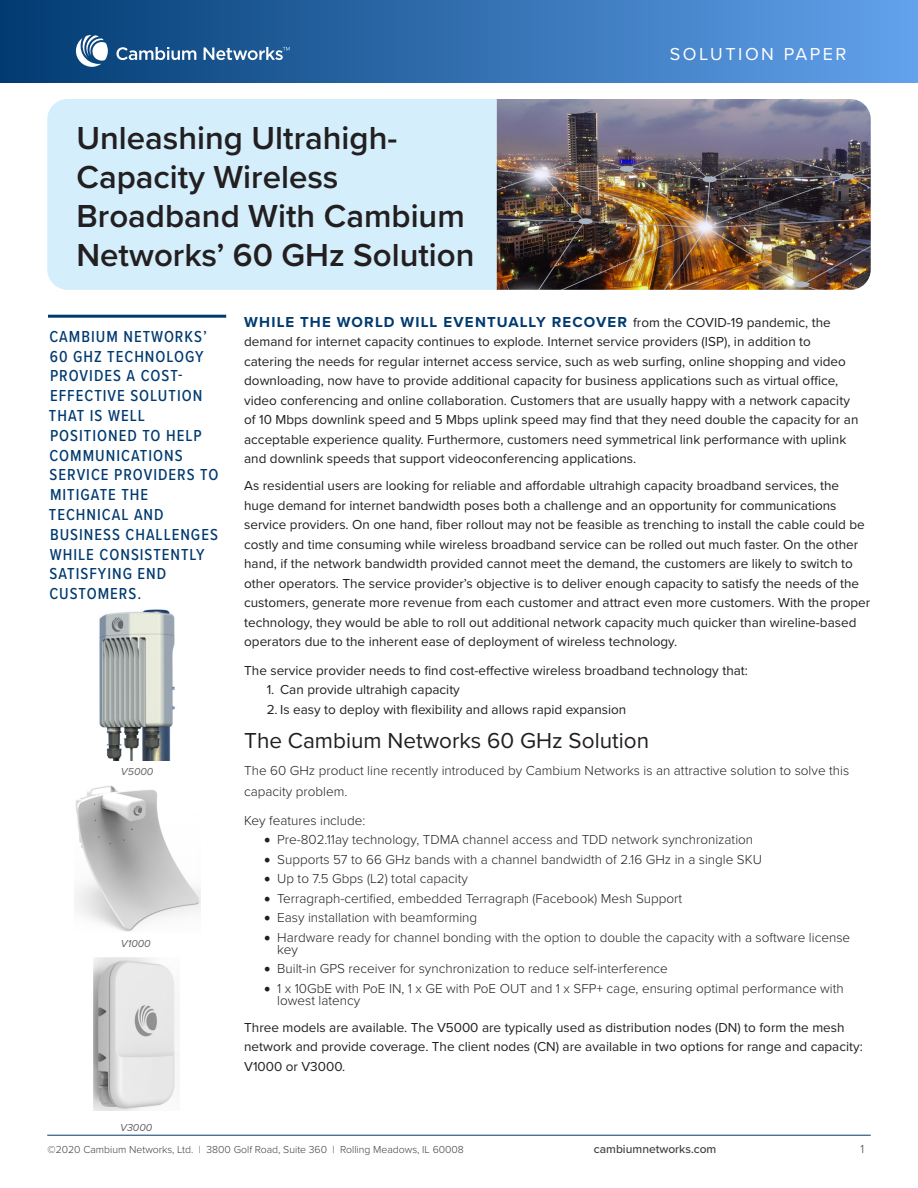
<style>
.page{position:relative;width:918px;height:1188px;background:#fff}
.page>*{position:absolute;margin:0;border:0;box-sizing:border-box;transform-origin:0 0}
.t1{font:600 33px/39px "Proxima Nova";color:#231f20}
.t2{font:22.5px "Proxima Nova";color:#231f20}
.t3{font:18px "Proxima Nova";letter-spacing:.14em;color:#fff}
.t4{font:500 16.5px/19.8px "Proxima Nova Cond";letter-spacing:.06em;color:#003a70}
.t5{font:700 15px "Proxima Nova";letter-spacing:.08em;color:#003a70}
.t6{font:13.5px/19.5px "Proxima Nova";color:#231f20}
.t7{font:300 13.5px/12px "Proxima Nova";color:#231f20}
.t8{font:500 12px "Proxima Nova";color:#3e3e3f}
.t9{font:300 12px "Proxima Nova";color:#3e3e3f}
.t10{font:300 10.5px "Proxima Nova";color:#3e3e3f}
.t11{font:italic 10.5px "Proxima Nova";color:#636366}
.s1{font-weight:400;font-size:13.5px;color:#231f20}
.s2{font-family:"Minion Pro";font-weight:400;font-size:18px}
</style>
<div class="page">
<hr style="left:47px;top:1135px;width:824px;height:1px;background:#003a70">
<div style="left:0;top:0;width:918px;height:82px;background:linear-gradient(to right,#013b71,#63a2ec)"></div>
<svg style="left:116px;top:47px;width:80px;height:13px"></svg>
<svg style="left:204px;top:47px;width:86px;height:13px"></svg>
<svg style="left:76px;top:35px;width:32px;height:32px"></svg>
<hr style="left:48px;top:315px;width:178px;height:3px;background:#003a70">
<div style="left:47px;top:99px;width:450px;height:191px;background:#d4effb"></div>
<img style="left:497px;top:99px;width:374px;height:191px">
<img style="left:99px;top:609px;width:76px;height:151px">
<img style="left:94px;top:958px;width:81px;height:152px">
<img style="left:75px;top:785px;width:125px;height:147px">
<p class="t1" style="left:76px;top:117px;width:400px">Unleashing Ultrahigh-<br>Capacity Wireless<br>Broadband With Cambium<br>Networks’ 60 GHz Solution</p>
<h3 class="t3" style="left:670px;top:41px;width:178px">SOLUTION PAPER</h3>
<p class="t4" style="left:49px;top:326px;width:171px">CAMBIUM NETWORKS’<br>60 GHZ TECHNOLOGY<br>PROVIDES A COST-<br>EFFECTIVE SOLUTION<br>THAT IS WELL<br>POSITIONED TO HELP<br>COMMUNICATIONS<br>SERVICE PROVIDERS TO<br>MITIGATE THE<br>TECHNICAL AND<br>BUSINESS CHALLENGES<br>WHILE CONSISTENTLY<br>SATISFYING END<br>CUSTOMERS.</p>
<p class="t11" style="left:121px;top:764px;width:34px">V5000</p>
<p class="t11" style="left:121px;top:936px;width:31px">V1000</p>
<p class="t11" style="left:120px;top:1120px;width:34px">V3000</p>
<p class="t5" style="left:244px;top:310px;width:588px">WHILE THE WORLD WILL EVENTUALLY RECOVER <span class="s1">from the COVID-19 pandemic, the</span></p>
<p class="t6" style="left:244px;top:331px;width:616px">demand for internet capacity continues to explode. Internet service providers (ISP), in addition to catering the needs for regular internet access service, such as web surfing, online shopping and video downloading, now have to provide additional capacity for business applications such as virtual office, video conferencing and online collaboration. Customers that are usually happy with a network capacity of 10 Mbps downlink speed and 5 Mbps uplink speed may find that they need double the capacity for an acceptable experience quality. Furthermore, customers need symmetrical link performance with uplink and downlink speeds that support videoconferencing applications.</p>
<p class="t6" style="left:244px;top:475px;width:628px">As residential users are looking for reliable and affordable ultrahigh capacity broadband services, the huge demand for internet bandwidth poses both a challenge and an opportunity for communications service providers. On one hand, fiber rollout may not be feasible as trenching to install the cable could be costly and time consuming while wireless broadband service can be rolled out much faster. On the other hand, if the network bandwidth provided cannot meet the demand, the customers are likely to switch to other operators. The service provider’s objective is to deliver enough capacity to satisfy the needs of the customers, generate more revenue from each customer and attract even more customers. With the proper technology, they would be able to roll out additional network capacity much quicker than wireline-based operators due to the inherent ease of deployment of wireless technology.</p>
<p class="t6" style="left:244px;top:660px;width:505px">The service provider needs to find cost-effective wireless broadband technology that:</p>
<p class="t6" style="left:267px;top:679px;width:195px">1. Can provide ultrahigh capacity</p>
<p class="t6" style="left:267px;top:699px;width:361px">2. Is easy to deploy with flexibility and allows rapid expansion</p>
<p class="t2" style="left:244px;top:724px;width:406px">The Cambium Networks 60 GHz Solution</p>
<p class="t7" style="left:244px;top:759px;width:607px;line-height:21px">The 60 GHz product line recently introduced by Cambium Networks is an attractive solution to solve this capacity problem.</p>
<p class="t7" style="left:244px;top:813px;width:123px">Key features include:</p>
<p class="t7" style="left:264px;top:833px;width:491px"><span class="s2">•</span> Pre-802.11ay technology, TDMA channel access and TDD network synchronization</p>
<p class="t7" style="left:264px;top:852px;width:500px"><span class="s2">•</span> Supports 57 to 66 GHz bands with a channel bandwidth of 2.16 GHz in a single SKU</p>
<p class="t7" style="left:264px;top:872px;width:206px"><span class="s2">•</span> Up to 7.5 Gbps (L2) total capacity</p>
<p class="t7" style="left:264px;top:891px;width:420px"><span class="s2">•</span> Terragraph-certified, embedded Terragraph (Facebook) Mesh Support</p>
<p class="t7" style="left:264px;top:911px;width:215px"><span class="s2">•</span> Easy installation with beamforming</p>
<p class="t7" style="left:277px;top:930px;width:575px;text-indent:-14px"><span class="s2">•</span> Hardware ready for channel bonding with the option to double the capacity with a software license key</p>
<p class="t7" style="left:264px;top:962px;width:406px"><span class="s2">•</span> Built-in GPS receiver for synchronization to reduce self-interference</p>
<p class="t7" style="left:277px;top:981px;width:568px;text-indent:-14px"><span class="s2">•</span> 1 x 10GbE with PoE IN, 1 x GE with PoE OUT and 1 x SFP+ cage, ensuring optimal performance with lowest latency</p>
<p class="t6" style="left:244px;top:1017px;width:620px">Three models are available. The V5000 are typically used as distribution nodes (DN) to form the mesh network and provide coverage. The client nodes (CN) are available in two options for range and capacity:<br>V1000 or V3000.</p>
<p class="t10" style="left:48px;top:1142px;width:418px">©2020 Cambium Networks, Ltd. | 3800 Golf Road, Suite 360 | Rolling Meadows, IL 60008</p>
<p class="t8" style="left:594px;top:1140px;width:124px">cambiumnetworks.com</p>
<p class="t9" style="left:861px;top:1141px;width:5px">1</p>
</div>
